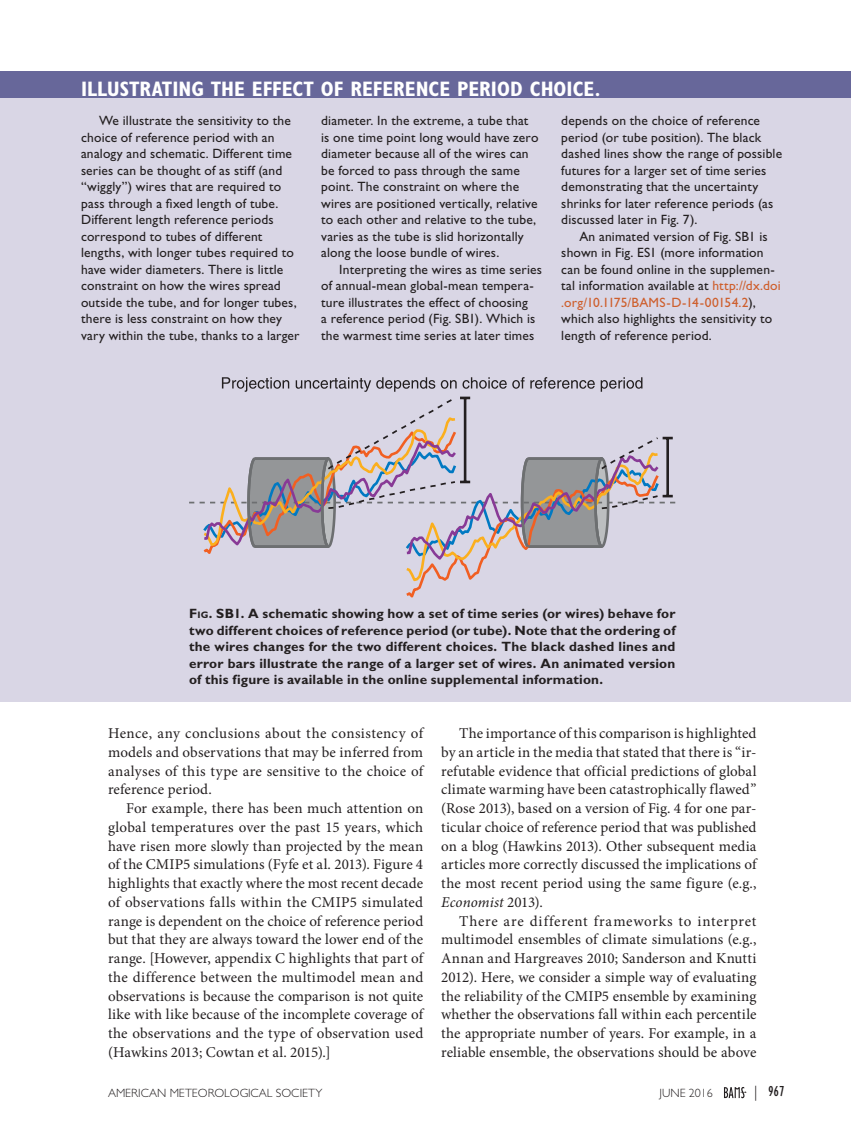
<style>
.page{position:relative;width:851px;height:1134px;background:#fff}
.page>*{position:absolute;margin:0;border:0;box-sizing:border-box;transform-origin:0 0}
.Sidebar_Title{font:700 condensed 21px "Gill Sans Std";color:#fff}
.Body_Text{font:15px/18.8px "Minion Pro";letter-spacing:.005em;color:#231f20;text-align:justify}
.t1{font:condensed 15px "Gill Sans Std";color:#231f20}
.Sidebar_Text{font:13.5px/16.5px "Gill Sans Std";letter-spacing:.015em;color:#231f20}
.Caption__figure{font:700 13.5px/16.5px "Gill Sans Std";letter-spacing:.015em;color:#231f20;text-align:justify}
.t2{font:300 12px "Gill Sans Std";color:#231f20}
.s1{color:#ce5e2c}
.s2{font-style:inherit}
.s3{font-size:9.45px}
.s4{font-style:italic}
.s5{font-weight:300;font-stretch:normal}
</style>
<div class="page">
<div style="left:0;top:71px;width:850px;height:631px;background:#d9d6e5"></div>
<div style="left:0;top:71px;width:850px;height:27px;background:#67679a"></div>
<svg style="left:189px;top:377px;width:486px;height:221px"></svg>
<hr style="left:464px;top:398px;width:2px;height:84px;background:#231f20">
<svg style="left:724px;top:1087px;width:22px;height:11px"></svg>
<p class="Sidebar_Title" style="left:81px;top:76px;width:521px">ILLUSTRATING THE EFFECT OF REFERENCE PERIOD CHOICE.</p>
<p class="Sidebar_Text" style="left:81px;top:113px;width:220px;text-indent:18px">We illustrate the sensitivity to the choice of reference period with an analogy and schematic. Different time series can be thought of as stiff (and “wiggly”) wires that are required to pass through a fixed length of tube.<br>Different length reference periods correspond to tubes of different lengths, with longer tubes required to have wider diameters. There is little constraint on how the wires spread outside the tube, and for longer tubes, there is less constraint on how they vary within the tube, thanks to a larger</p>
<p class="Sidebar_Text" style="left:321px;top:113px;width:219px">diameter. In the extreme, a tube that is one time point long would have zero diameter because all of the wires can be forced to pass through the same point. The constraint on where the wires are positioned vertically, relative to each other and relative to the tube, varies as the tube is slid horizontally along the loose bundle of wires.</p>
<p class="Sidebar_Text" style="left:321px;top:261px;width:222px;text-indent:18px">Interpreting the wires as time series of annual-mean global-mean tempera&shy;ture illustrates the effect of choosing<br>a reference period (Fig. SB1). Which is the warmest time series at later times</p>
<p class="Sidebar_Text" style="left:561px;top:113px;width:222px">depends on the choice of reference period (or tube position). The black dashed lines show the range of possible futures for a larger set of time series demonstrating that the uncertainty shrinks for later reference periods (as discussed later in Fig. 7).</p>
<p class="Sidebar_Text" style="left:561px;top:228px;width:221px;text-indent:18px">An animated version of Fig. SB1 is shown in Fig. ES1 (more information can be found online in the supplemen&shy;tal information available at <span class="s1">http://dx.doi .org/10.1175/BAMS-D-14-00154.2</span>), which also highlights the sensitivity to length of reference period.</p>
<p class="Caption__figure" style="left:189px;top:605px;width:488px"><span class="s2">F</span><span class="s3">ig</span><span class="s2">.</span> SB1. A schematic showing how a set of time series (or wires) behave for two different choices of reference period (or tube). Note that the ordering of the wires changes for the two different choices. The black dashed lines and error bars illustrate the range of a larger set of wires. An animated version of this figure is available in the online supplemental information.</p>
<p class="Body_Text" style="left:108px;top:724px;width:317px">Hence, any conclusions about the consistency of models and observations that may be inferred from analyses of this type are sensitive to the choice of reference period.</p>
<p class="Body_Text" style="left:108px;top:799px;width:317px;text-indent:18px">For example, there has been much attention on global temperatures over the past 15 years, which have risen more slowly than projected by the mean of the CMIP5 simulations (Fyfe et al. 2013). Figure 4 highlights that exactly where the most recent decade of observations falls within the CMIP5 simulated range is dependent on the choice of reference period but that they are always toward the lower end of the range. [However, appendix C highlights that part of the difference between the multimodel mean and observations is because the comparison is not quite like with like because of the incomplete coverage of the observations and the type of observation used (Hawkins 2013; Cowtan et al. 2015).]</p>
<p class="Body_Text" style="left:441px;top:724px;width:317px;text-indent:18px">The importance of this comparison is highlighted by an article in the media that stated that there is “ir&shy;refutable evidence that official predictions of global climate warming have been catastrophically flawed” (Rose 2013), based on a version of Fig. 4 for one par&shy;ticular choice of reference period that was published on a blog (Hawkins 2013). Other subsequent media articles more correctly discussed the implications of the most recent period using the same figure (e.g., <span class="s4">Economist</span> 2013).</p>
<p class="Body_Text" style="left:441px;top:911px;width:317px;text-indent:18px">There are different frameworks to interpret multimodel ensembles of climate simulations (e.g., Annan and Hargreaves 2010; Sanderson and Knutti 2012). Here, we consider a simple way of evaluating the reliability of the CMIP5 ensemble by examining whether the observations fall within each percentile the appropriate number of years. For example, in a reliable ensemble, the observations should be above</p>
<p class="t2" style="left:108px;top:1086px;width:216px">AMERICAN METEOROLOGICAL SOCIETY</p>
<p class="t2" style="left:659px;top:1086px;width:55px">JUNE 2016</p>
<p class="t1" style="left:754px;top:1083px;width:32px"><span class="s5">|</span> 967</p>
</div>
